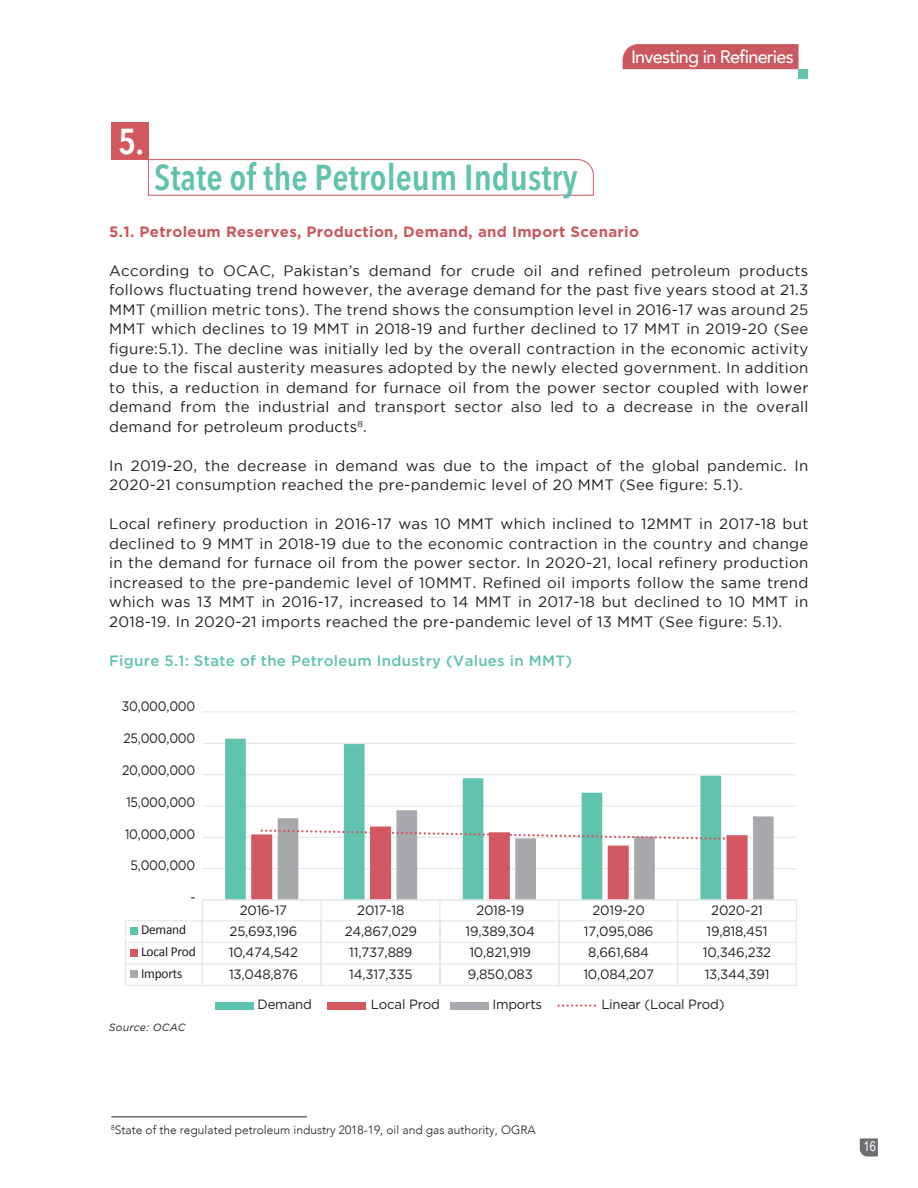
<style>
.page{position:relative;width:918px;height:1188px;background:#fff}
.page>*{position:absolute;margin:0;border:0;box-sizing:border-box;transform-origin:0 0}
.t1{font:600 36px "Avenir Next Condensed";color:#61c3ad}
.t2{font:600 36px "Avenir Next Condensed";color:#fff}
.t3{font:500 18px "Avenir";letter-spacing:-.04em;color:#fff}
.t4{font:15px/19.5px "Gotham";letter-spacing:.02em;color:#231f20;text-align:justify}
.t5{font:700 15px "Gotham";letter-spacing:.02em;color:#ca585e}
.t6{font:500 15px "Gotham";letter-spacing:.02em;color:#61c3ad}
.t7{font:13.65px "Gotham";letter-spacing:-.015em;color:#231f20;scale:.9 1}
.t8{font:13.65px/21.8px "Calibri";letter-spacing:-.015em;color:#231f20}
.t9{font:13.5px/21.3px "Gotham";letter-spacing:-.015em;color:#231f20;text-align:center}
.t10{font:13.5px "Arial Narrow";color:#fff}
.t11{font:300 12px "Avenir";color:#231f20}
.t12{font:italic 10.5px "Gotham";letter-spacing:.02em;color:#231f20}
</style>
<div class="page">
<div style="left:623px;top:44px;width:176px;height:25px;background:#cb575f"></div>
<div style="left:799px;top:69px;width:9px;height:10px;background:#61c3ad"></div>
<svg style="left:860px;top:1138px;width:18px;height:18px"></svg>
<svg style="left:148px;top:159px;width:446px;height:37px"></svg>
<div style="left:111px;top:122px;width:38px;height:38px;background:#d3585d"></div>
<hr style="left:111px;top:1116px;width:196px;height:1px;background:#231f20">
<hr style="left:202px;top:711px;width:594px;height:1px;background:#e6e7e8">
<hr style="left:202px;top:743px;width:594px;height:1px;background:#e6e7e8">
<hr style="left:202px;top:774px;width:594px;height:1px;background:#e6e7e8">
<hr style="left:202px;top:805px;width:594px;height:2px;background:#e6e7e8">
<hr style="left:202px;top:837px;width:594px;height:1px;background:#e6e7e8">
<hr style="left:202px;top:868px;width:594px;height:1px;background:#e6e7e8">
<svg style="left:225px;top:739px;width:496px;height:160px"></svg>
<svg style="left:278px;top:810px;width:496px;height:89px"></svg>
<hr style="left:202px;top:899px;width:594px;height:2px;background:#e6e7e8">
<hr style="left:125px;top:920px;width:671px;height:1px;background:#e6e7e8">
<div style="left:130px;top:927px;width:8px;height:8px;background:#60c3ad"></div>
<hr style="left:125px;top:942px;width:671px;height:1px;background:#e6e7e8">
<div style="left:130px;top:949px;width:8px;height:7px;background:#d35862"></div>
<hr style="left:125px;top:963px;width:671px;height:1px;background:#e6e7e8">
<svg style="left:125px;top:921px;width:1px;height:64px"></svg>
<hr style="left:125px;top:985px;width:671px;height:1px;background:#e6e7e8">
<svg style="left:202px;top:901px;width:1px;height:84px"></svg>
<svg style="left:796px;top:900px;width:1px;height:85px"></svg>
<div style="left:130px;top:971px;width:8px;height:7px;background:#a7a9ac"></div>
<svg style="left:251px;top:827px;width:497px;height:158px"></svg>
<div style="left:216px;top:1002px;width:38px;height:7px;background:#60c3ad"></div>
<div style="left:328px;top:1002px;width:38px;height:7px;background:#d35862"></div>
<div style="left:450px;top:1002px;width:38px;height:7px;background:#a7a9ac"></div>
<svg style="left:557px;top:1004px;width:39px;height:3px"></svg>
<h1 class="t2" style="left:118px;top:111px;width:28px">5.</h1>
<h1 class="t1" style="left:154px;top:147px;width:425px">State of the Petroleum Industry</h1>
<p class="t3" style="left:631px;top:41px;width:164px">Investing in Refineries</p>
<p class="t5" style="left:109px;top:221px;width:531px">5.1. Petroleum Reserves, Production, Demand, and Import Scenario</p>
<p class="t4" style="left:109px;top:260px;width:701px">According to OCAC, Pakistan’s demand for crude oil and refined petroleum products follows fluctuating trend however, the average demand for the past five years stood at 21.3<br>MMT (million metric tons). The trend shows the consumption level in 2016-17 was around 25<br>MMT which declines to 19 MMT in 2018-19 and further declined to 17 MMT in 2019-20 (See figure:5.1). The decline was initially led by the overall contraction in the economic activity due to the fiscal austerity measures adopted by the newly elected government. In addition to this, a reduction in demand for furnace oil from the power sector coupled with lower demand from the industrial and transport sector also led to a decrease in the overall demand for petroleum products<sup>8</sup>.</p>
<p class="t4" style="left:109px;top:455px;width:701px">In 2019-20, the decrease in demand was due to the impact of the global pandemic. In<br>2020-21 consumption reached the pre-pandemic level of 20 MMT (See figure: 5.1).</p>
<p class="t4" style="left:109px;top:514px;width:701px">Local refinery production in 2016-17 was 10 MMT which inclined to 12MMT in 2017-18 but declined to 9 MMT in 2018-19 due to the economic contraction in the country and change in the demand for furnace oil from the power sector. In 2020-21, local refinery production increased to the pre-pandemic level of 10MMT. Refined oil imports follow the same trend which was 13 MMT in 2016-17, increased to 14 MMT in 2017-18 but declined to 10 MMT in 2018-19. In 2020-21 imports reached the pre-pandemic level of 13 MMT (See figure: 5.1).</p>
<p class="t6" style="left:109px;top:651px;width:465px">Figure 5.1: State of the Petroleum Industry (Values in MMT)</p>
<p class="t7" style="left:122px;top:698px;width:83px">30,000,000</p>
<p class="t7" style="left:123px;top:730px;width:81px">25,000,000</p>
<p class="t7" style="left:122px;top:761px;width:83px">20,000,000</p>
<p class="t7" style="left:126px;top:793px;width:78px">15,000,000</p>
<p class="t7" style="left:125px;top:825px;width:80px">10,000,000</p>
<p class="t7" style="left:131px;top:857px;width:74px">5,000,000</p>
<p class="t7" style="left:190px;top:889px;width:7px">-</p>
<p class="t8" style="left:141px;top:918px;width:56px">Demand<br>Local Prod<br>Imports</p>
<p class="t12" style="left:109px;top:1021px;width:78px">Source: OCAC</p>
<p class="t9" style="left:229px;top:899px;width:71px">2016-17<br>25,693,196<br>10,474,542<br>13,048,876</p>
<p class="t9" style="left:345px;top:899px;width:74px">2017-18<br>24,867,029<br>11,737,889<br>14,317,335</p>
<p class="t9" style="left:703px;top:899px;width:70px">2020-21<br>19,818,451<br>10,346,232<br>13,344,391</p>
<p class="t9" style="left:583px;top:899px;width:72px">2019-20<br>17,095,086<br>8,661,684<br>10,084,207</p>
<p class="t9" style="left:466px;top:899px;width:71px">2018-19<br>19,389,304<br>10,821,919<br>9,850,083</p>
<p class="t9" style="left:258px;top:994px;width:56px">Demand</p>
<p class="t9" style="left:371px;top:994px;width:71px">Local Prod</p>
<p class="t9" style="left:492px;top:994px;width:51px">Imports</p>
<p class="t9" style="left:601px;top:994px;width:125px">Linear (Local Prod)</p>
<p class="t11" style="left:111px;top:1123px;width:426px"><sup>8</sup>State of the regulated petroleum industry 2018-19, oil and gas authority, OGRA</p>
<p class="t10" style="left:864px;top:1137px;width:14px">16</p>
</div>
